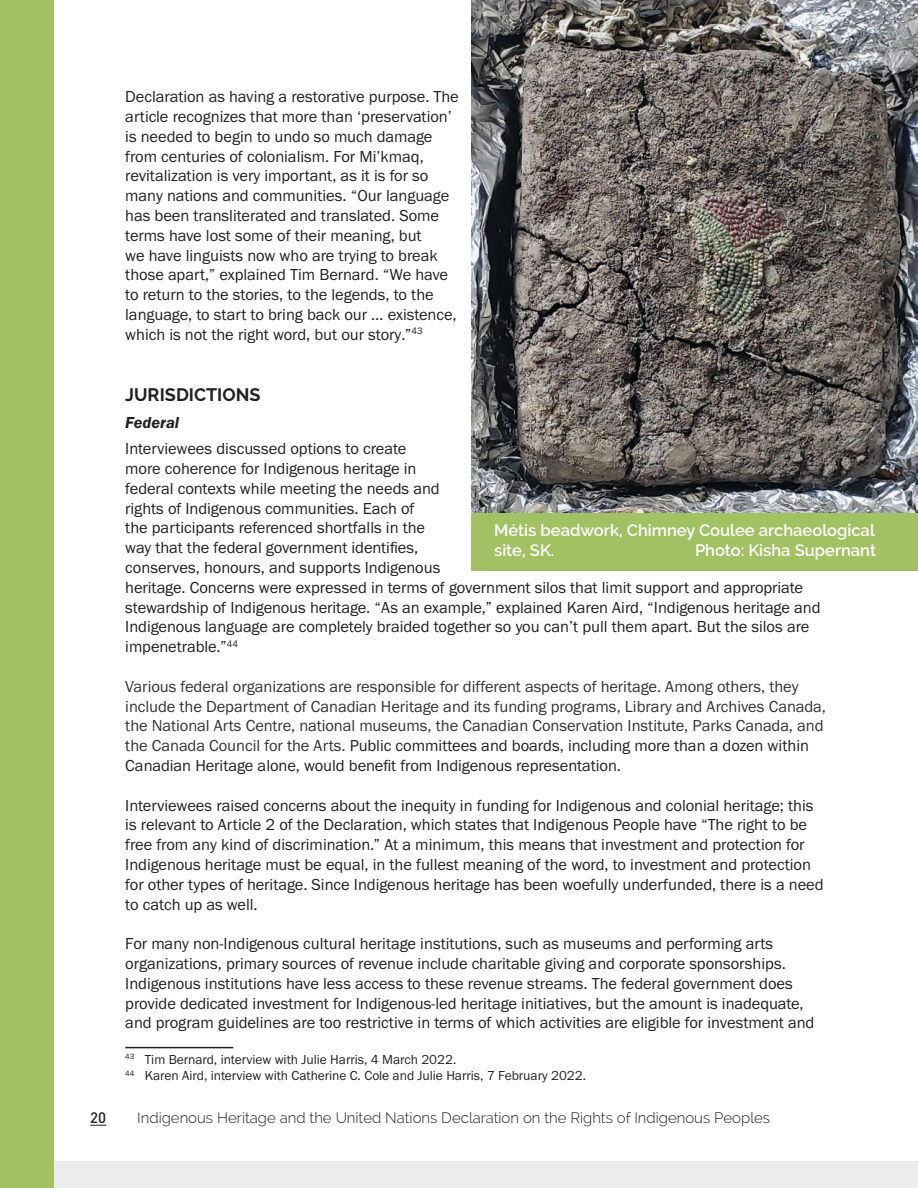
<style>
.page{position:relative;width:918px;height:1188px;background:#fff}
.page>*{position:absolute;margin:0;border:0;box-sizing:border-box;transform-origin:0 0}
.subheading{font:700 18px "Raleway";color:#231f20}
.main_body{font:16.5px/19.8px "Franklin Gothic FS";letter-spacing:-.005em;color:#231f20}
.main_body-2{font:16.5px/19.8px "Franklin Gothic FS";letter-spacing:-.005em;color:#333}
.t1{font:600 16.5px/19.8px "Raleway";color:#fff}
.subheading2{font:italic 600 16.5px "Franklin Gothic FS";color:#231f20}
.t2{font:300 15px "Raleway";color:#231f20}
.t3{font:500 15px "DIN Pro";color:#231f20}
.footnote{font:13.5px "Franklin Gothic FS";letter-spacing:-.005em;color:#231f20}
.s1{color:#231f20}
</style>
<div class="page">
<div style="left:0;top:1161px;width:917px;height:27px;background:#ebecec"></div>
<svg style="left:90px;top:1125px;width:16px;height:1px"></svg>
<div style="left:0;top:0;width:53px;height:1188px;background:#a2c163"></div>
<hr style="left:125px;top:1047px;width:108px;height:1px;background:#231f20">
<img style="left:471px;top:0;width:447px;height:513px">
<div style="left:471px;top:513px;width:447px;height:57px;background:#a2c163"></div>
<p class="main_body" style="left:125px;top:87px;width:335px">Declaration as having a restorative purpose. The article recognizes that more than ‘preservation’ is needed to begin to undo so much damage from centuries of colonialism. For Mi’kmaq, revitalization is very important, as it is for so many nations and communities. “Our language has been transliterated and translated. Some terms have lost some of their meaning, but<br>we have linguists now who are trying to break those apart,” explained Tim Bernard. “We have to return to the stories, to the legends, to the language, to start to bring back our … existence, which is not the right word, but our story.”<sup>43</sup></p>
<p class="subheading" style="left:125px;top:384px;width:137px">JURISDICTIONS</p>
<p class="subheading2" style="left:125px;top:413px;width:55px">Federal</p>
<p class="main_body" style="left:125px;top:439px;width:697px">Interviewees discussed options to create<br>more coherence for Indigenous heritage in<br>federal contexts while meeting the needs and<br>rights of Indigenous communities. Each of<br>the participants referenced shortfalls in the<br>way that the federal government identifies,<br>conserves, honours, and supports Indigenous<br>heritage. Concerns were expressed in terms of government silos that limit support and appropriate stewardship of Indigenous heritage. “As an example,” explained Karen Aird, “Indigenous heritage and Indigenous language are completely braided together so you can’t pull them apart. But the silos are impenetrable.”<sup>44</sup></p>
<p class="main_body-2" style="left:125px;top:677px;width:702px">Various federal organizations are responsible for different aspects of heritage. Among others, they include the Department of Canadian Heritage and its funding programs, Library and Archives Canada, the National Arts Centre, national museums, the Canadian Conservation Institute, Parks Canada, and the Canada Council for the Arts. <span class="s1">Public committees and boards, including more than a dozen within Canadian Heritage alone, would benefit from Indigenous representation.</span></p>
<p class="main_body" style="left:125px;top:795px;width:700px">Interviewees raised concerns about the inequity in funding for Indigenous and colonial heritage; this is relevant to Article 2 of the Declaration, which states that Indigenous People have “The right to be free from any kind of discrimination.” At a minimum, this means that investment and protection for Indigenous heritage must be equal, in the fullest meaning of the word, to investment and protection for other types of heritage. Since Indigenous heritage has been woefully underfunded, there is a need to catch up as well.</p>
<p class="main_body" style="left:125px;top:934px;width:691px">For many non-Indigenous cultural heritage institutions, such as museums and performing arts organizations, primary sources of revenue include charitable giving and corporate sponsorships.<br>Indigenous institutions have less access to these revenue streams. The federal government does provide dedicated investment for Indigenous-led heritage initiatives, but the amount is inadequate, and program guidelines are too restrictive in terms of which activities are eligible for investment and</p>
<p class="footnote" style="left:125px;top:1052px;width:333px"><sup>43</sup> Tim Bernard, interview with Julie Harris, 4 March 2022.</p>
<p class="footnote" style="left:125px;top:1068px;width:462px"><sup>44</sup> Karen Aird, interview with Catherine C. Cole and Julie Harris, 7 February 2022.</p>
<p class="t1" style="left:494px;top:520px;width:382px">Métis beadwork, Chimney Coulee archaeological site, SK.</p>
<p class="t1" style="left:695px;top:540px;width:183px">Photo: Kisha Supernant</p>
<p class="t3" style="left:90px;top:1108px;width:17px">20</p>
<p class="t2" style="left:137px;top:1109px;width:634px">Indigenous Heritage and the United Nations Declaration on the Rights of Indigenous Peoples</p>
</div>
